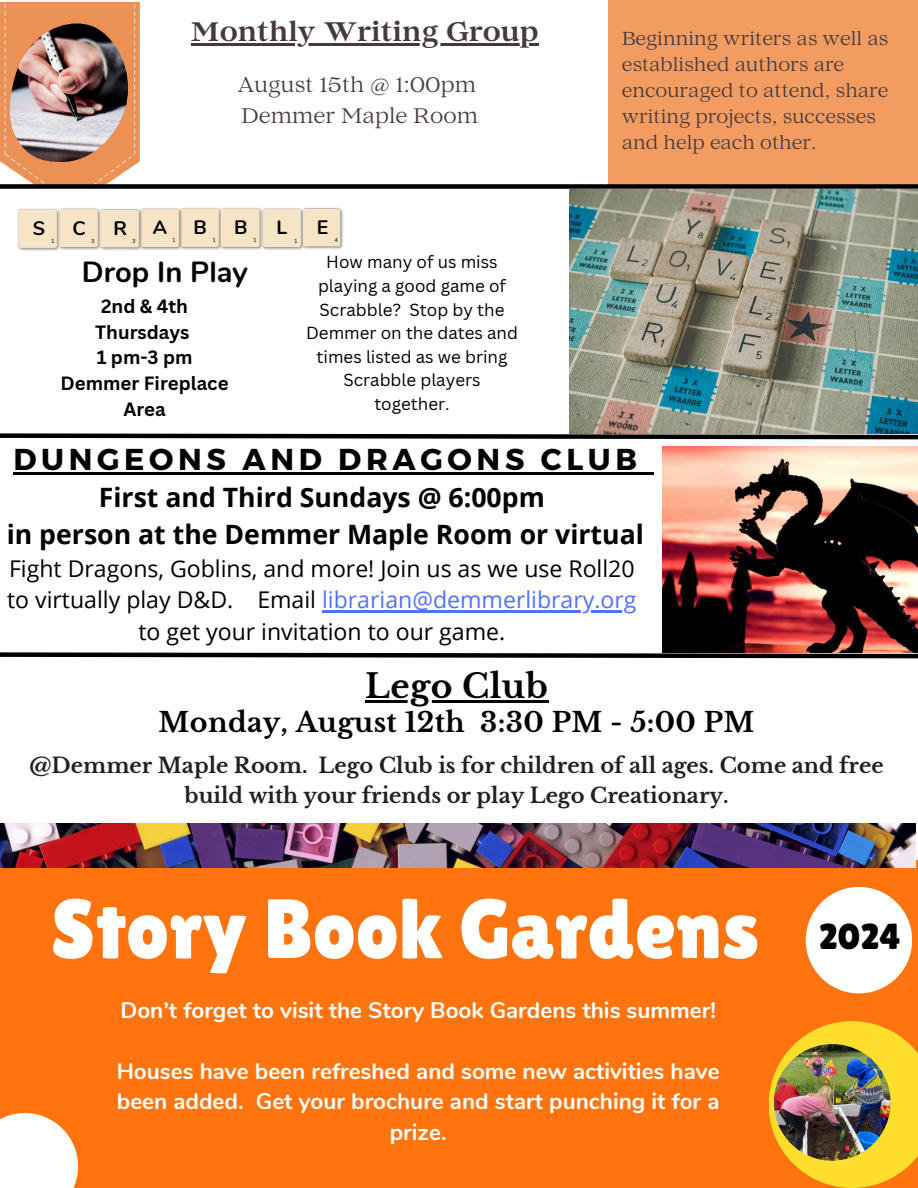
<style>
.page{position:relative;width:918px;height:1188px;background:#fff}
.page>*{position:absolute;margin:0;border:0;box-sizing:border-box;transform-origin:0 0}
.t1{font:83.85px "Lilita One";color:#fff}
.t2{font:36px "Lilita One";color:#000}
.t3{font:700 33px "Libre Baskerville";letter-spacing:.015em;color:#000}
.t4{font:700 30.15px "Montserrat";letter-spacing:.155em;color:#000}
.t5{font:700 29.1px "Nunito";color:#000}
.t6{font:700 27px "Libre Baskerville";letter-spacing:.015em;color:#000}
.t7{font:700 26.7px "Open Sans";color:#000}
.t8{font:700 26.7px "Lovelace Text";color:#46393e}
.t9{font:23.1px/31.5px "Open Sans";color:#000}
.t10{font:700 22.5px/30.3px "Nunito";color:#fff;text-align:center}
.t11{font:700 21px/29.2px "Libre Baskerville";color:#231f20;text-align:center}
.t12{font:21px "Lovelace Text";color:#46393e}
.t13{font:700 19.5px "Nunito";color:#000}
.t14{font:700 19.35px "Nunito";color:#000}
.t15{font:18.75px/25.8px "Lovelace Text";color:#46393e}
.t16{font:700 18.75px/25.8px "Canva Sans";color:#000;text-align:center}
.t17{font:16.95px/23.7px "Canva Sans";color:#000;text-align:center}
.t18{font:5.85px "Nunito";color:#000}
.t19{font:5.7px "Nunito";color:#000}
.s1{color:#5271ff}
</style>
<div class="page">
<div style="left:609px;top:1px;width:309px;height:184px;background:#f29c61"></div>
<img style="left:0;top:2px;width:139px;height:182px">
<img style="left:10px;top:24px;width:118px;height:138px">
<hr style="left:191px;top:43px;width:348px;height:2px;background:#46393e">
<div style="left:0;top:184px;width:918px;height:5px;background:#000"></div>
<svg style="left:0;top:433px;width:918px;height:7px"></svg>
<img style="left:54px;top:208px;width:41px;height:44px">
<img style="left:215px;top:207px;width:50px;height:44px">
<img style="left:298px;top:207px;width:45px;height:44px">
<img style="left:144px;top:207px;width:40px;height:44px">
<img style="left:95px;top:208px;width:49px;height:42px">
<img style="left:569px;top:189px;width:349px;height:244px">
<svg style="left:0;top:650px;width:918px;height:9px"></svg>
<div style="left:0;top:860px;width:918px;height:328px;background:#ff740f"></div>
<img style="left:0;top:824px;width:916px;height:44px">
<hr style="left:365px;top:701px;width:183px;height:2px;background:#000">
<img style="left:663px;top:446px;width:255px;height:206px">
<hr style="left:13px;top:472px;width:629px;height:3px;background:#000">
<svg style="left:642px;top:472px;width:11px;height:3px"></svg>
<hr style="left:322px;top:611px;width:315px;height:2px;background:#5271ff">
<svg style="left:769px;top:1021px;width:149px;height:167px"></svg>
<img style="left:774px;top:1044px;width:117px;height:117px;border-radius:50%">
<div style="left:0;top:1113px;width:78px;height:75px;background:#fff"></div>
<div style="left:806px;top:887px;width:106px;height:106px;background:#fff;border-radius:50%"></div>
<h5 class="t8" style="left:191px;top:21px;width:349px">Monthly Writing Group</h5>
<p class="t12" style="left:237px;top:77px;width:240px">August 15th @ 1:00pm</p>
<p class="t12" style="left:241px;top:108px;width:239px">Demmer Maple Room</p>
<p class="t13" style="left:33px;top:215px;width:14px">S</p>
<p class="t18" style="left:51px;top:237px;width:5px">1</p>
<p class="t13" style="left:72px;top:215px;width:15px">C</p>
<p class="t13" style="left:113px;top:215px;width:15px">R</p>
<p class="t14" style="left:153px;top:215px;width:16px">A</p>
<p class="t13" style="left:194px;top:214px;width:15px">B</p>
<p class="t13" style="left:234px;top:214px;width:15px">B</p>
<p class="t18" style="left:212px;top:236px;width:5px">1</p>
<p class="t18" style="left:253px;top:236px;width:5px">1</p>
<p class="t18" style="left:172px;top:236px;width:5px">1</p>
<p class="t18" style="left:91px;top:237px;width:5px">3</p>
<p class="t18" style="left:132px;top:237px;width:5px">3</p>
<p class="t5" style="left:82px;top:253px;width:167px">Drop In Play</p>
<p class="t16" style="left:95px;top:293px;width:96px">2nd &amp; 4th<br>Thursdays</p>
<p class="t16" style="left:97px;top:344px;width:97px">1 pm-3 pm</p>
<h4 class="t16" style="left:61px;top:370px;width:170px">Demmer Fireplace<br>Area</h4>
<p class="t13" style="left:276px;top:215px;width:12px">L</p>
<p class="t18" style="left:294px;top:237px;width:5px">1</p>
<p class="t13" style="left:317px;top:214px;width:13px">E</p>
<p class="t19" style="left:334px;top:236px;width:5px">4</p>
<p class="t17" style="left:306px;top:250px;width:214px">How many of us miss playing a good game of<br>Scrabble? Stop by the<br>Demmer on the dates and times listed as we bring<br>Scrabble players together.</p>
<p class="t15" style="left:622px;top:28px;width:268px">Beginning writers as well as established authors are encouraged to attend, share writing projects, successes and help each other.</p>
<p class="t4" style="left:13px;top:440px;width:625px">DUNGEONS AND DRAGONS CLUB</p>
<h3 class="t7" style="left:99px;top:479px;width:448px">First and Third Sundays @ 6:00pm</h3>
<p class="t7" style="left:7px;top:516px;width:639px">in person at the Demmer Maple Room or virtual</p>
<p class="t9" style="left:7px;top:552px;width:631px">Fight Dragons, Goblins, and more! Join us as we use Roll20 to virtually play D&amp;D. Email <span class="s1">librarian@demmerlibrary.org</span></p>
<p class="t9" style="left:138px;top:615px;width:368px">to get your invitation to our game.</p>
<h3 class="t3" style="left:365px;top:666px;width:184px">Lego Club</h3>
<p class="t6" style="left:159px;top:706px;width:597px">Monday, August 12th 3:30 PM - 5:00 PM</p>
<p class="t11" style="left:29px;top:751px;width:856px">@Demmer Maple Room. Lego Club is for children of all ages. Come and free build with your friends or play Lego Creationary.</p>
<h1 class="t1" style="left:51px;top:881px;width:710px">Story Book Gardens</h1>
<p class="t10" style="left:120px;top:996px;width:597px">Don’t forget to visit the Story Book Gardens this summer!</p>
<h6 class="t10" style="left:117px;top:1056px;width:605px">Houses have been refreshed and some new activities have been added. Get your brochure and start punching it for a prize.</h6>
<h2 class="t2" style="left:819px;top:916px;width:84px">2024</h2>
</div>
